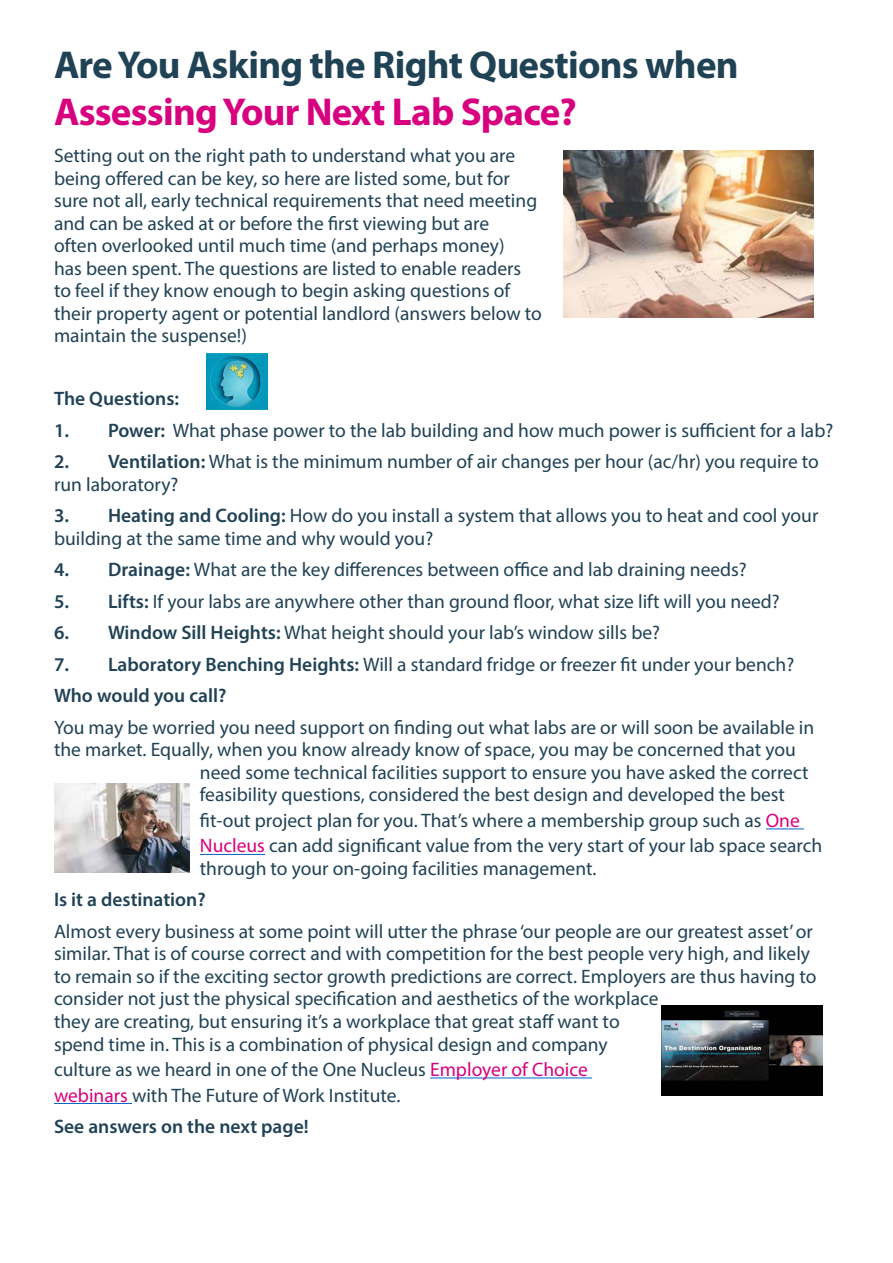
<style>
.page{position:relative;width:893px;height:1263px;background:#fff}
.page>*{position:absolute;margin:0;border:0;box-sizing:border-box;transform-origin:0 0}
.t1{font:700 39px "Myriad Pro";letter-spacing:-.02em;color:#204255}
.t2{font:700 39px "Myriad Pro";letter-spacing:-.02em;color:#d7007e}
.t3{font:19.5px/22.5px "Myriad Pro";color:#204255}
.t4{font:600 19.5px "Myriad Pro";color:#204255}
.s1{font-weight:600}
.s2{color:#d7007e}
</style>
<div class="page">
<hr style="left:766px;top:828px;width:38px;height:1px;background:#0563c1">
<hr style="left:200px;top:854px;width:65px;height:1px;background:#0563c1">
<hr style="left:430px;top:1077px;width:162px;height:1px;background:#0563c1">
<hr style="left:54px;top:1103px;width:78px;height:1px;background:#0563c1">
<img style="left:563px;top:151px;width:250px;height:166px">
<img style="left:54px;top:783px;width:136px;height:90px">
<img style="left:661px;top:1005px;width:161px;height:90px">
<img style="left:206px;top:353px;width:62px;height:56px">
<h1 class="t1" style="left:54px;top:40px;width:686px">Are You Asking the Right Questions when</h1>
<h1 class="t2" style="left:54px;top:86px;width:524px">Assessing Your Next Lab Space?</h1>
<p class="t3" style="left:54px;top:144px;width:489px">Setting out on the right path to understand what you are being offered can be key, so here are listed some, but for sure not all, early technical requirements that need meeting and can be asked at or before the first viewing but are<br>often overlooked until much time (and perhaps money)<br>has been spent. The questions are listed to enable readers to feel if they know enough to begin asking questions of their property agent or potential landlord (answers below to maintain the suspense!)</p>
<p class="t4" style="left:54px;top:386px;width:127px">The Questions:</p>
<p class="t3" style="left:54px;top:419px;width:781px"><span class="s1">1. Power:</span> What phase power to the lab building and how much power is sufficient for a lab?</p>
<p class="t3" style="left:54px;top:450px;width:766px"><span class="s1">2. Ventilation:</span> What is the minimum number of air changes per hour (ac/hr) you require to run laboratory?</p>
<p class="t3" style="left:54px;top:504px;width:766px"><span class="s1">3. Heating and Cooling:</span> How do you install a system that allows you to heat and cool your building at the same time and why would you?</p>
<p class="t3" style="left:54px;top:558px;width:694px"><span class="s1">4. Drainage:</span> What are the key differences between office and lab draining needs?</p>
<p class="t3" style="left:54px;top:590px;width:727px"><span class="s1">5. Lifts:</span> If your labs are anywhere other than ground floor, what size lift will you need?</p>
<p class="t3" style="left:54px;top:621px;width:608px"><span class="s1">6. Window Sill Heights:</span> What height should your lab’s window sills be?</p>
<p class="t3" style="left:54px;top:648px;width:742px;line-height:31.5px"><span class="s1">7. Laboratory Benching Heights:</span> Will a standard fridge or freezer fit under your bench?<br><span class="s1">Who would you call?</span></p>
<p class="t3" style="left:54px;top:716px;width:762px">You may be worried you need support on finding out what labs are or will soon be available in</p>
<p class="t3" style="left:54px;top:738px;width:743px">the market. Equally, when you know already know of space, you may be concerned that you</p>
<p class="t3" style="left:200px;top:761px;width:610px">need some technical facilities support to ensure you have asked the correct</p>
<p class="t3" style="left:200px;top:783px;width:587px">feasibility questions, considered the best design and developed the best</p>
<p class="t3" style="left:200px;top:807px;width:624px;line-height:25.5px">fit-out project plan for you. That’s where a membership group such as <span class="s2">One<br>Nucleus</span> can add significant value from the very start of your lab space search</p>
<p class="t3" style="left:200px;top:857px;width:398px">through to your on-going facilities management.</p>
<p class="t4" style="left:54px;top:887px;width:153px">Is it a destination?</p>
<p class="t3" style="left:54px;top:920px;width:764px">Almost every business at some point will utter the phrase ‘our people are our greatest asset’ or similar. That is of course correct and with competition for the best people very high, and likely to remain so if the exciting sector growth predictions are correct. Employers are thus having to consider not just the physical specification and aesthetics of the workplace<br>they are creating, but ensuring it’s a workplace that great staff want to<br>spend time in. This is a combination of physical design and company</p>
<p class="t3" style="left:54px;top:1056px;width:535px;line-height:25.5px">culture as we heard in one of the One Nucleus <span class="s2">Employer of Choice webinars</span> with The Future of Work Institute.</p>
<p class="t4" style="left:54px;top:1114px;width:256px">See answers on the next page!</p>
</div>
